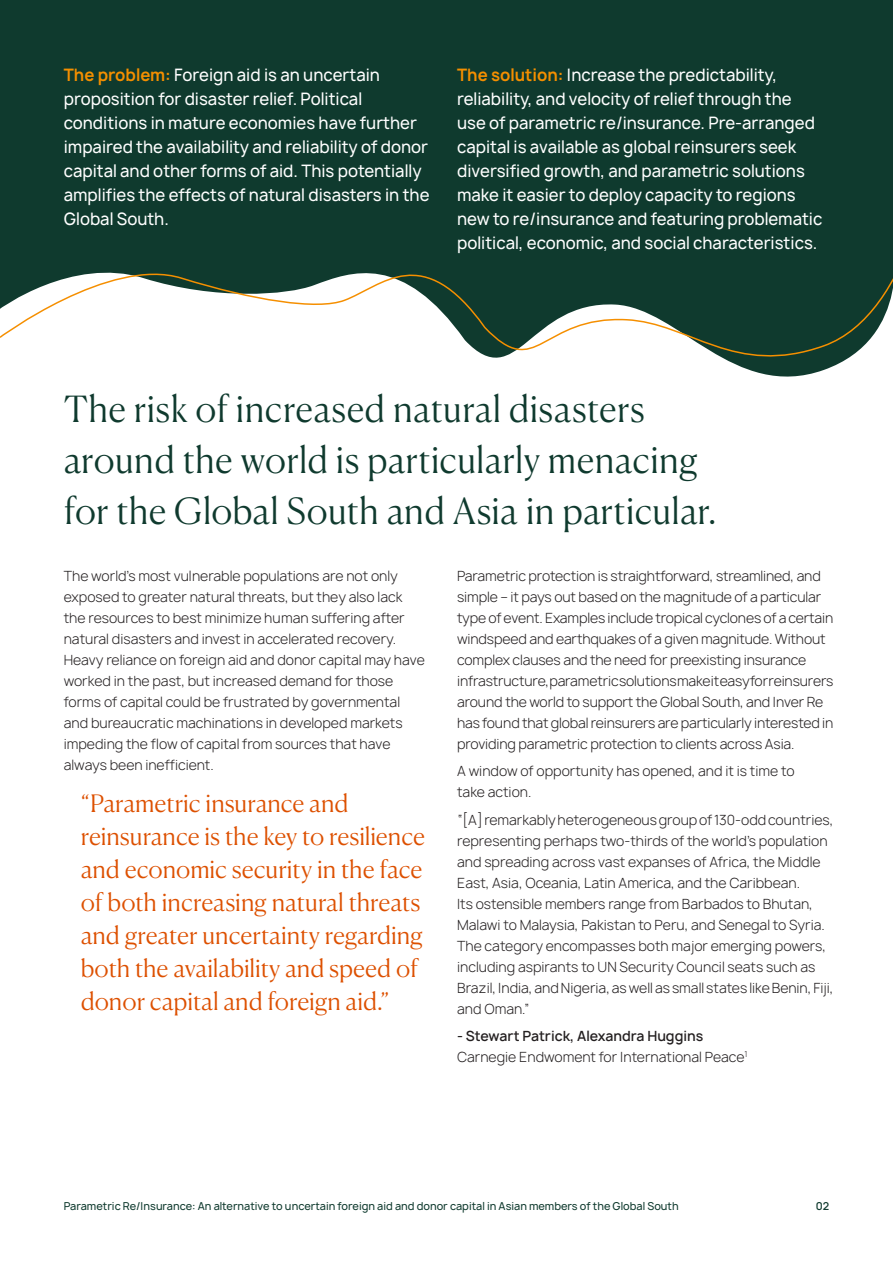
<style>
.page{position:relative;width:893px;height:1263px;background:#fff}
.page>*{position:absolute;margin:0;border:0;box-sizing:border-box;transform-origin:0 0}
._1b__Header_2{font:300 36px/51px "Canela Deck";letter-spacing:.005em;color:#0f3a2e}
._5__Body{font:300 24px/33px "Canela Deck";letter-spacing:-.005em;color:#dd5000}
._2__Standfirst{font:500 16.5px/24px "Manrope";color:#fff}
._5__Body-2{font:300 13.5px/21px "Manrope";color:#231f20}
.t1{font:500 10.5px "Manrope";color:#0f3a2e}
.t2{font:600 10.5px "Manrope";color:#0f3a2e}
.s1{font-weight:700;color:#f58f00}
.s2{font-weight:600}
</style>
<div class="page">
<div style="left:0;top:0;width:893px;height:149px;background:#0f3a2e"></div>
<svg style="left:0;top:149px;width:893px;height:228px"></svg>
<p class="_2__Standfirst" style="left:64px;top:63px;width:367px"><span class="s1">The problem:</span> Foreign aid is an uncertain proposition for disaster relief. Political conditions in mature economies have further impaired the availability and reliability of donor capital and other forms of aid. This potentially amplifies the effects of natural disasters in the Global South.</p>
<p class="_2__Standfirst" style="left:457px;top:63px;width:367px"><span class="s1">The solution:</span> Increase the predictability, reliability, and velocity of relief through the use of parametric re/insurance. Pre-arranged capital is available as global reinsurers seek diversified growth, and parametric solutions make it easier to deploy capacity to regions new to re/insurance and featuring problematic political, economic, and social characteristics.</p>
<p class="_1b__Header_2" style="left:64px;top:380px;width:654px">The risk of increased natural disasters around the world is particularly menacing for the Global South and Asia in particular.</p>
<p class="_5__Body-2" style="left:64px;top:565px;width:363px">The world’s most vulnerable populations are not only exposed to greater natural threats, but they also lack the resources to best minimize human suffering after natural disasters and invest in accelerated recovery.<br>Heavy reliance on foreign aid and donor capital may have worked in the past, but increased demand for those forms of capital could be frustrated by governmental and bureaucratic machinations in developed markets impeding the flow of capital from sources that have always been inefficient.</p>
<p class="_5__Body-2" style="left:457px;top:565px;width:378px">Parametric protection is straightforward, streamlined, and simple – it pays out based on the magnitude of a particular type of event. Examples include tropical cyclones of a certain windspeed and earthquakes of a given magnitude. Without complex clauses and the need for preexisting insurance infrastructure, parametric solutions make it easy for reinsurers around the world to support the Global South, and Inver Re has found that global reinsurers are particularly interested in providing parametric protection to clients across Asia.</p>
<p class="_5__Body-2" style="left:457px;top:761px;width:339px">A window of opportunity has opened, and it is time to take action.</p>
<p class="_5__Body-2" style="left:457px;top:809px;width:378px">“[A] remarkably heterogeneous group of 130-odd countries, representing perhaps two-thirds of the world’s population and spreading across vast expanses of Africa, the Middle East, Asia, Oceania, Latin America, and the Caribbean.<br>Its ostensible members range from Barbados to Bhutan, Malawi to Malaysia, Pakistan to Peru, and Senegal to Syria.<br>The category encompasses both major emerging powers, including aspirants to UN Security Council seats such as Brazil, India, and Nigeria, as well as small states like Benin, Fiji, and Oman.”</p>
<p class="_5__Body-2" style="left:457px;top:1025px;width:292px"><span class="s2">- Stewart Patrick, Alexandra Huggins<br></span>Carnegie Endwoment for International Peace<sup>1</sup></p>
<p class="_5__Body" style="left:81px;top:784px;width:346px">“Parametric insurance and reinsurance is the key to resilience and economic security in the face of both increasing natural threats and greater uncertainty regarding both the availability and speed of donor capital and foreign aid.”</p>
<p class="t1" style="left:64px;top:1200px;width:616px">Parametric Re/Insurance: An alternative to uncertain foreign aid and donor capital in Asian members of the Global South</p>
<p class="t2" style="left:816px;top:1199px;width:15px">02</p>
</div>
